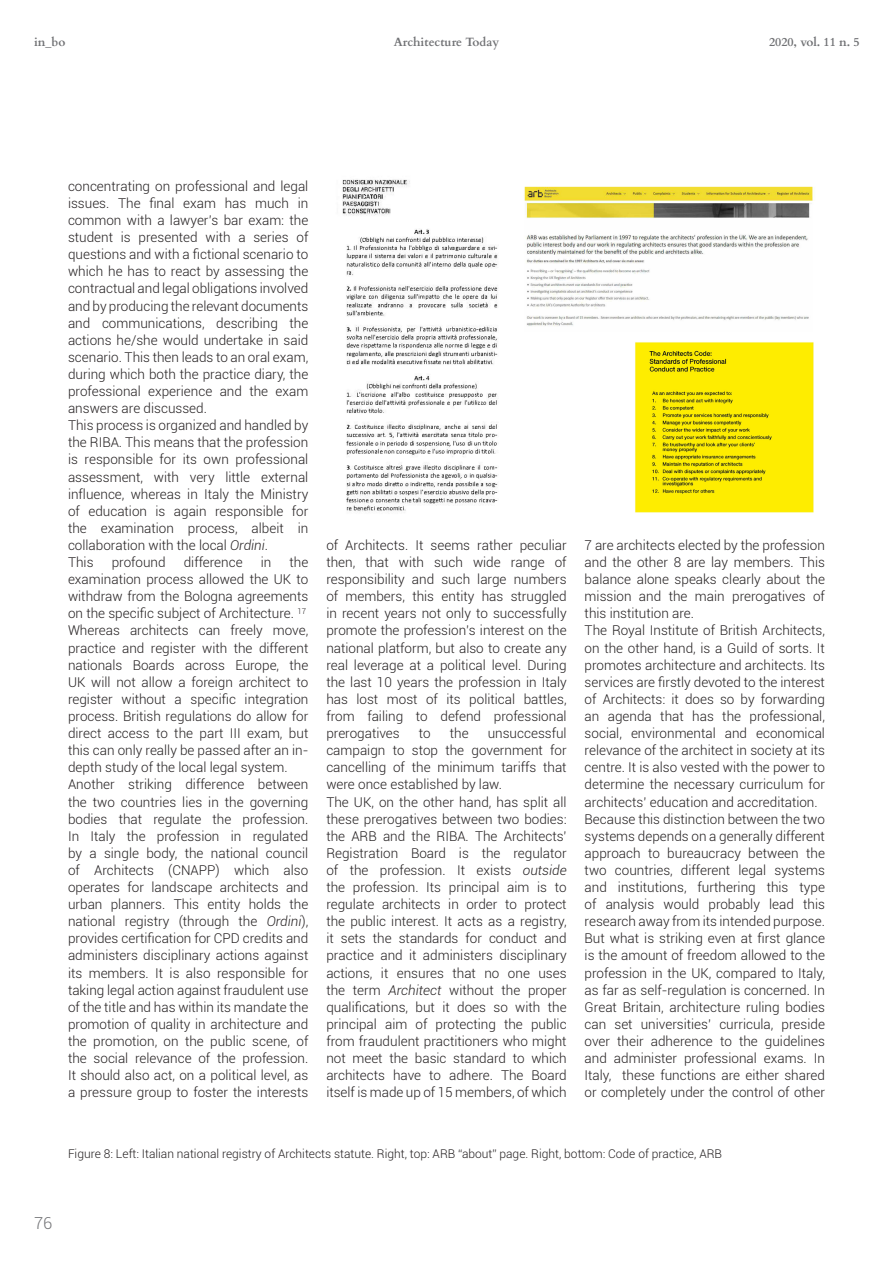
<style>
.page{position:relative;width:893px;height:1263px;background:#fff}
.page>*{position:absolute;margin:0;border:0;box-sizing:border-box;transform-origin:0 0}
.t1{font:300 16.5px "Roboto";color:#6f7073}
.t2{font:300 13.5px/17.1px "Roboto";color:#231f20;text-align:justify}
.t3{font:300 12px "Roboto";color:#231f20}
.t4{font:700 12px "Cardo";color:#6f7073}
.s1{font-style:italic}
</style>
<div class="page">
<img style="left:342px;top:179px;width:472px;height:334px">
<p class="t4" style="left:34px;top:32px;width:33px">in_bo</p>
<p class="t4" style="left:394px;top:32px;width:107px">Architecture Today</p>
<p class="t4" style="left:769px;top:32px;width:92px">2020, vol. 11 n. 5</p>
<p class="t2" style="left:68px;top:177px;width:242px">concentrating on professional and legal issues. The final exam has much in common with a lawyer’s bar exam: the student is presented with a series of questions and with a fictional scenario to which he has to react by assessing the contractual and legal obligations involved and by producing the relevant documents and communications, describing the actions he/she would undertake in said scenario. This then leads to an oral exam, during which both the practice diary, the professional experience and the exam answers are discussed.</p>
<p class="t2" style="left:68px;top:416px;width:242px">This process is organized and handled by the RIBA. This means that the profession is responsible for its own professional assessment, with very little external influence, whereas in Italy the Ministry of education is again responsible for the examination process, albeit in collaboration with the local <span class="s1">Ordini</span>.</p>
<p class="t2" style="left:68px;top:553px;width:27px">This</p>
<p class="t2" style="left:112px;top:553px;width:55px">profound</p>
<p class="t2" style="left:184px;top:553px;width:60px">difference</p>
<p class="t2" style="left:261px;top:553px;width:12px">in</p>
<p class="t2" style="left:68px;top:553px;width:242px;text-indent:221px">the examination process allowed the UK to withdraw from the Bologna agreements on the specific subject of Architecture. <sup>17</sup></p>
<p class="t2" style="left:68px;top:622px;width:242px">Whereas architects can freely move, practice and register with the different nationals Boards across Europe, the UK will not allow a foreign architect to register without a specific integration process. British regulations do allow for direct access to the part III exam, but this can only really be passed after an in&shy;depth study of the local legal system.</p>
<p class="t2" style="left:68px;top:776px;width:242px">Another striking difference between the two countries lies in the governing bodies that regulate the profession.<br>In Italy the profession in regulated by a single body, the national council of Architects (CNAPP) which also operates for landscape architects and urban planners. This entity holds the national registry (through the <span class="s1">Ordini</span>), provides certification for CPD credits and administers disciplinary actions against its members. It is also responsible for taking legal action against fraudulent use of the title and has within its mandate the promotion of quality in architecture and the promotion, on the public scene, of the social relevance of the profession.<br>It should also act, on a political level, as a pressure group to foster the interests</p>
<p class="t2" style="left:326px;top:536px;width:242px">of Architects. It seems rather peculiar then, that with such wide range of responsibility and such large numbers of members, this entity has struggled in recent years not only to successfully promote the profession’s interest on the national platform, but also to create any real leverage at a political level. During the last 10 years the profession in Italy has lost most of its political battles, from failing to defend professional prerogatives</p>
<p class="t2" style="left:326px;top:724px;width:242px;text-indent:161px">unsuccessful campaign to stop the government for cancelling of the minimum tariffs that were once established by law.</p>
<p class="t2" style="left:326px;top:793px;width:242px">The UK, on the other hand, has split all these prerogatives between two bodies: the ARB and the RIBA. The Architects’ Registration Board is the regulator of the profession. It exists <span class="s1">outside </span>the profession. Its principal aim is to regulate architects in order to protect the public interest. It acts as a registry, it sets the standards for conduct and practice and it administers disciplinary actions, it ensures that no one uses the term <span class="s1">Architect</span> without the proper qualifications, but it does so with the principal aim of protecting the public from fraudulent practitioners who might not meet the basic standard to which architects have to adhere. The Board itself is made up of 15 members, of which</p>
<p class="t2" style="left:419px;top:724px;width:13px">to</p>
<p class="t2" style="left:450px;top:724px;width:20px">the</p>
<p class="t2" style="left:585px;top:536px;width:242px">7 are architects elected by the profession and the other 8 are lay members. This balance alone speaks clearly about the mission and the main prerogatives of this institution are.</p>
<p class="t2" style="left:585px;top:622px;width:242px">The Royal Institute of British Architects, on the other hand, is a Guild of sorts. It promotes architecture and architects. Its services are firstly devoted to the interest of Architects: it does so by forwarding an agenda that has the professional, social, environmental and economical relevance of the architect in society at its centre. It is also vested with the power to determine the necessary curriculum for architects’ education and accreditation.</p>
<p class="t2" style="left:585px;top:810px;width:242px">Because this distinction between the two systems depends on a generally different approach to bureaucracy between the two countries, different legal systems and institutions, furthering this type of analysis would probably lead this research away from its intended purpose.<br>But what is striking even at first glance is the amount of freedom allowed to the profession in the UK, compared to Italy, as far as self-regulation is concerned. In Great Britain, architecture ruling bodies can set universities’ curricula, preside over their adherence to the guidelines and administer professional exams. In Italy, these functions are either shared or completely under the control of other</p>
<p class="t3" style="left:68px;top:1145px;width:655px">Figure 8: Left: Italian national registry of Architects statute. Right, top: ARB “about” page. Right, bottom: Code of practice, ARB</p>
<p class="t1" style="left:34px;top:1212px;width:20px">76</p>
</div>
